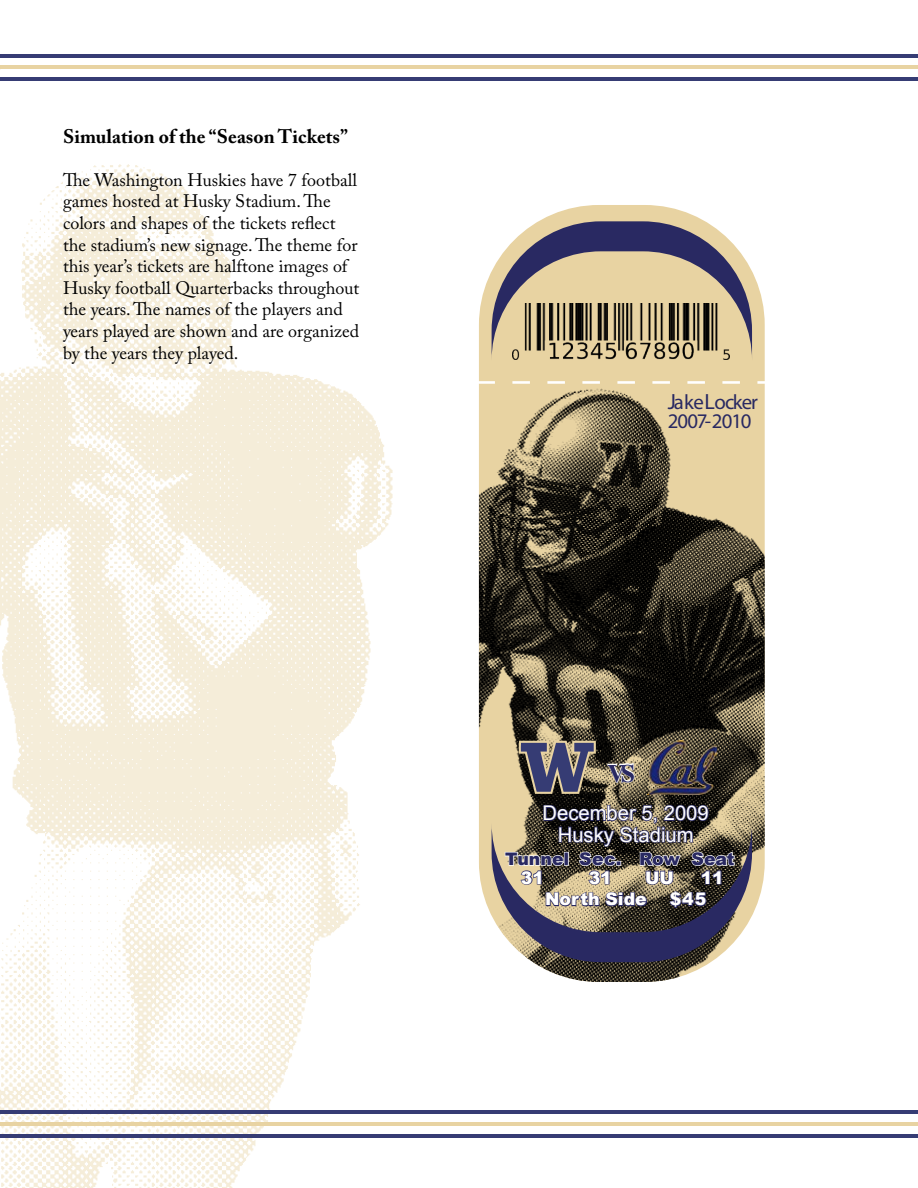
<style>
.page{position:relative;width:918px;height:1188px;background:#fff}
.page>*{position:absolute;margin:0;border:0;box-sizing:border-box;transform-origin:0 0}
.t1{font:700 25.2px "Times";color:#292962}
.t2{font:20.85px/19px "Myriad Pro";letter-spacing:-.05em;color:#292962}
.t3{font:20.25px/21.6px "Arial";color:#fff;text-align:center}
.t4{font:700 19.5px "Adobe Caslon Pro";color:#000}
.t5{font:18px/21.6px "Adobe Caslon Pro";color:#000}
.t6{font:900 17.25px "Arial";color:#fff}
.t7{font:900 17.25px "Arial";color:#292962}
.s1{font-size:22.05px}
</style>
<div class="page">
<hr style="left:0;top:78px;width:918px;height:3px;background:#363c74">
<hr style="left:0;top:54px;width:918px;height:3px;background:#363c74">
<hr style="left:0;top:66px;width:918px;height:3px;background:#e8d3a2">
<img style="left:0;top:164px;width:402px;height:1024px">
<hr style="left:0;top:1134px;width:918px;height:4px;background:#363c74">
<hr style="left:0;top:1111px;width:918px;height:3px;background:#363c74">
<hr style="left:0;top:1122px;width:918px;height:4px;background:#e8d3a2">
<div style="left:479px;top:205px;width:286px;height:777px;background:#e8d3a2;border-radius:120px"></div>
<img style="left:479px;top:369px;width:286px;height:613px">
<svg style="left:492px;top:221px;width:260px;height:139px"></svg>
<svg style="left:607px;top:759px;width:28px;height:25px"></svg>
<svg style="left:492px;top:804px;width:260px;height:158px"></svg>
<svg style="left:479px;top:381px;width:286px;height:3px"></svg>
<svg style="left:519px;top:741px;width:77px;height:53px"></svg>
<img style="left:647px;top:741px;width:69px;height:53px">
<img style="left:513px;top:303px;width:216px;height:56px">
<p class="t4" style="left:63px;top:124px;width:286px">Simulation of the “Season Tickets”</p>
<p class="t5" style="left:63px;top:169px;width:298px">The Washington Huskies have 7 football games hosted at Husky Stadium. The colors and shapes of the tickets reflect the stadium’s new signage. The theme for this year’s tickets are halftone images of Husky football Quarterbacks throughout the years. The names of the players and years played are shown and are organized by the years they played.</p>
<p class="t2" style="left:668px;top:392px;width:91px"><span class="s1">J</span>ake <span class="s1">L</span>ocker<br>2007- 2010</p>
<h1 class="t1" style="left:608px;top:749px;width:29px">VS</h1>
<p class="t3" style="left:543px;top:802px;width:168px">December 5, 2009<br>Husky Stadium</p>
<p class="t7" style="left:505px;top:846px;width:231px">Tunnel Sec. Row Seat</p>
<p class="t6" style="left:521px;top:865px;width:25px">31</p>
<p class="t6" style="left:589px;top:865px;width:25px">31</p>
<p class="t6" style="left:645px;top:865px;width:30px">UU</p>
<p class="t6" style="left:701px;top:865px;width:25px">11</p>
<p class="t6" style="left:545px;top:887px;width:103px">North Side</p>
<p class="t6" style="left:670px;top:887px;width:38px">$45</p>
</div>
